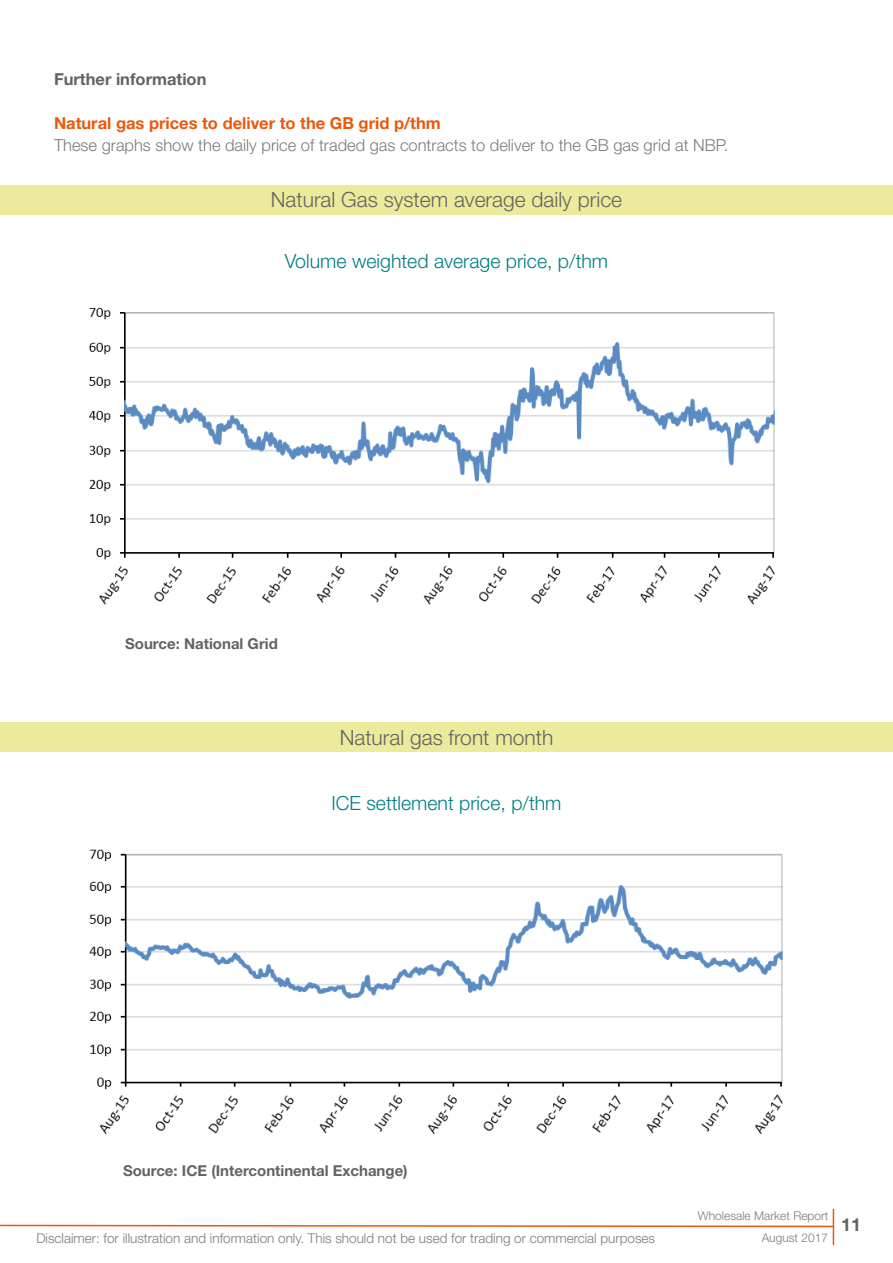
<style>
.page{position:relative;width:893px;height:1263px;background:#fff}
.page>*{position:absolute;margin:0;border:0;box-sizing:border-box;transform-origin:0 0}
.t1{font:300 21px "Helvetica Neue LT Std";color:#646363}
.t2{font:300 19.5px "Helvetica Neue LT Std";color:#007e80}
.t3{font:700 18px "Helvetica Neue LT Std";color:#646363}
.t4{font:300 16.5px "Helvetica Neue LT Std";color:#7c7b7b}
.t5{font:700 16.5px "Helvetica Neue LT Std";color:#ea580c}
.t6{font:700 16.5px "Helvetica Neue LT Std";color:#646363}
.t7{font:700 15px "Helvetica Neue LT Std";color:#646363}
.t8{font:300 13.5px "Helvetica Neue LT Std";color:#7c7b7b}
.t9{font:300 12px/22px "Helvetica Neue LT Std";color:#7c7b7b;text-align:right}
</style>
<div class="page">
<div style="left:0;top:185px;width:893px;height:29px;background:#ebeb9b"></div>
<div style="left:0;top:723px;width:893px;height:29px;background:#ebeb9b"></div>
<img style="left:89px;top:307px;width:686px;height:298px">
<svg style="left:0;top:1224px;width:835px;height:4px"></svg>
<hr style="left:833px;top:1209px;width:1px;height:36px;background:#ea580c">
<img style="left:89px;top:849px;width:694px;height:286px">
<p class="t6" style="left:54px;top:69px;width:154px">Further information</p>
<p class="t5" style="left:54px;top:113px;width:388px">Natural gas prices to deliver to the GB grid p/thm</p>
<p class="t4" style="left:54px;top:135px;width:676px">These graphs show the daily price of traded gas contracts to deliver to the GB gas grid at NBP.</p>
<h1 class="t1" style="left:271px;top:187px;width:353px">Natural Gas system average daily price</h1>
<h2 class="t2" style="left:285px;top:249px;width:325px">Volume weighted average price, p/thm</h2>
<p class="t7" style="left:125px;top:635px;width:154px">Source: National Grid</p>
<h1 class="t1" style="left:340px;top:725px;width:215px">Natural gas front month</h1>
<h2 class="t2" style="left:331px;top:791px;width:232px">ICE settlement price, p/thm</h2>
<p class="t7" style="left:123px;top:1161px;width:286px">Source: ICE (Intercontinental Exchange)</p>
<p class="t8" style="left:36px;top:1230px;width:620px">Disclaimer: for illustration and information only. This should not be used for trading or commercial purposes</p>
<p class="t9" style="left:698px;top:1204px;width:132px">Wholesale Market Report<br>August 2017</p>
<h3 class="t3" style="left:841px;top:1213px;width:22px">11</h3>
</div>
